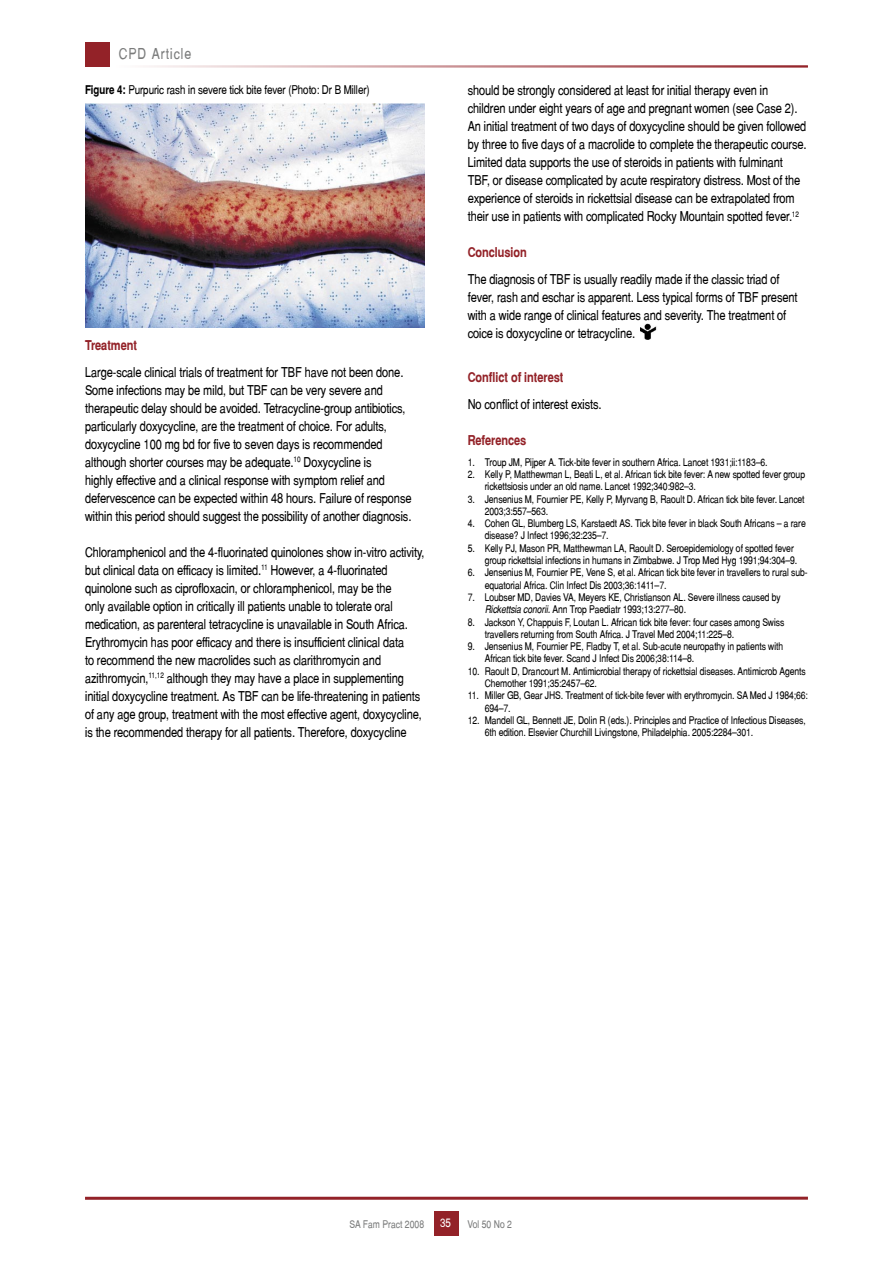
<style>
.page{position:relative;width:893px;height:1263px;background:#fff}
.page>*{position:absolute;margin:0;border:0;box-sizing:border-box;transform-origin:0 0}
.t1{font:15px "Switzerland Narrow Plain";letter-spacing:.06em;color:#7b7c7c}
.t2{font:13.5px/18px "Switzerland Narrow Plain";letter-spacing:-.01em;color:#000}
.t3{font:700 13.5px "Switzerland Narrow";letter-spacing:-.01em;color:#932228}
.t4{font:12px "Switzerland Narrow Plain";letter-spacing:-.01em;color:#000}
.t5{font:12px "Switzerland Narrow Plain";color:#fff}
.t6{font:10.5px/12.3px "Switzerland Narrow Plain";letter-spacing:-.01em;color:#000}
.t7{font:10.5px "Switzerland Narrow Plain";color:#7b7c7c}
.s1{font-family:"Switzerland Narrow";font-weight:700}
.s2{font-family:"Switzerland Narrow";font-style:italic}
</style>
<div class="page">
<div style="left:85px;top:43px;width:25px;height:24px;background:#932228"></div>
<div style="left:434px;top:1211px;width:24px;height:24px;background:#932228"></div>
<hr style="left:85px;top:1197px;width:723px;height:3px;background:#932228">
<img style="left:85px;top:104px;width:340px;height:224px">
<img style="left:641px;top:324px;width:16px;height:15px">
<p class="t1" style="left:119px;top:45px;width:74px">CPD Article</p>
<p class="t4" style="left:85px;top:82px;width:286px"><span class="s1">Figure 4:</span> Purpuric rash in severe tick bite fever (Photo: Dr B Miller)</p>
<p class="t3" style="left:85px;top:337px;width:54px">Treatment</p>
<p class="t2" style="left:85px;top:363px;width:328px">Large-scale clinical trials of treatment for TBF have not been done.<br>Some infections may be mild, but TBF can be very severe and therapeutic delay should be avoided. Tetracycline-group antibiotics, particularly doxycycline, are the treatment of choice. For adults, doxycycline 100 mg bd for five to seven days is recommended although shorter courses may be adequate.<sup>10</sup> Doxycycline is<br>highly effective and a clinical response with symptom relief and defervescence can be expected within 48 hours. Failure of response within this period should suggest the possibility of another diagnosis.</p>
<p class="t2" style="left:85px;top:543px;width:341px">Chloramphenicol and the 4-fluorinated quinolones show in-vitro activity, but clinical data on efficacy is limited.<sup>11</sup> However, a 4-fluorinated quinolone such as ciprofloxacin, or chloramphenicol, may be the<br>only available option in critically ill patients unable to tolerate oral medication, as parenteral tetracycline is unavailable in South Africa.<br>Erythromycin has poor efficacy and there is insufficient clinical data<br>to recommend the new macrolides such as clarithromycin and azithromycin,<sup>11,12</sup> although they may have a place in supplementing initial doxycycline treatment. As TBF can be life-threatening in patients of any age group, treatment with the most effective agent, doxycycline, is the recommended therapy for all patients. Therefore, doxycycline</p>
<p class="t2" style="left:468px;top:81px;width:340px">should be strongly considered at least for initial therapy even in children under eight years of age and pregnant women (see Case 2).<br>An initial treatment of two days of doxycycline should be given followed by three to five days of a macrolide to complete the therapeutic course.<br>Limited data supports the use of steroids in patients with fulminant TBF, or disease complicated by acute respiratory distress. Most of the experience of steroids in rickettsial disease can be extrapolated from their use in patients with complicated Rocky Mountain spotted fever.<sup>12</sup></p>
<p class="t3" style="left:468px;top:244px;width:61px">Conclusion</p>
<p class="t2" style="left:468px;top:270px;width:331px">The diagnosis of TBF is usually readily made if the classic triad of fever, rash and eschar is apparent. Less typical forms of TBF present with a wide range of clinical features and severity. The treatment of coice is doxycycline or tetracycline.</p>
<p class="t3" style="left:468px;top:369px;width:97px">Conflict of interest</p>
<p class="t2" style="left:468px;top:395px;width:135px">No conflict of interest exists.</p>
<p class="t3" style="left:468px;top:432px;width:60px">References</p>
<p class="t6" style="left:468px;top:456px;width:301px">1. Troup JM, Pijper A. Tick-bite fever in southern Africa. Lancet 1931;ii:1183–6.</p>
<p class="t6" style="left:485px;top:468px;width:322px;text-indent:-17px">2. Kelly P, Matthewman L, Beati L, et al. African tick bite fever: A new spotted fever group rickettsiosis under an old name. Lancet 1992;340:982–3.</p>
<p class="t6" style="left:485px;top:492px;width:321px;text-indent:-17px">3. Jensenius M, Fournier PE, Kelly P, Myrvang B, Raoult D. African tick bite fever. Lancet<br>2003;3:557–563.</p>
<p class="t6" style="left:485px;top:517px;width:323px;text-indent:-17px">4. Cohen GL, Blumberg LS, Karstaedt AS. Tick bite fever in black South Africans – a rare disease? J Infect 1996;32:235–7.</p>
<p class="t6" style="left:485px;top:542px;width:314px;text-indent:-17px">5. Kelly PJ, Mason PR, Matthewman LA, Raoult D. Seroepidemiology of spotted fever group rickettsial infections in humans in Zimbabwe. J Trop Med Hyg 1991;94:304–9.</p>
<p class="t6" style="left:485px;top:566px;width:324px;text-indent:-17px">6. Jensenius M, Fournier PE, Vene S, et al. African tick bite fever in travellers to rural sub&shy;equatorial Africa. Clin Infect Dis 2003;36:1411–7.</p>
<p class="t6" style="left:485px;top:591px;width:297px;text-indent:-17px">7. Loubser MD, Davies VA, Meyers KE, Christianson AL. Severe illness caused by<br><span class="s2">Rickettsia conorii.</span> Ann Trop Paediatr 1993;13:277–80.</p>
<p class="t6" style="left:485px;top:615px;width:301px;text-indent:-17px">8. Jackson Y, Chappuis F, Loutan L. African tick bite fever: four cases among Swiss travellers returning from South Africa. J Travel Med 2004;11:225–8.</p>
<p class="t6" style="left:485px;top:640px;width:300px;text-indent:-17px">9. Jensenius M, Fournier PE, Fladby T, et al. Sub-acute neuropathy in patients with<br>African tick bite fever. Scand J Infect Dis 2006;38:114–8.</p>
<p class="t6" style="left:485px;top:665px;width:323px;text-indent:-17px">10. Raoult D, Drancourt M. Antimicrobial therapy of rickettsial diseases. Antimicrob Agents<br>Chemother 1991;35:2457–62.</p>
<p class="t6" style="left:485px;top:689px;width:325px;text-indent:-17px">11. Miller GB, Gear JHS. Treatment of tick-bite fever with erythromycin. SA Med J 1984;66:<br>694–7.</p>
<p class="t6" style="left:485px;top:714px;width:322px;text-indent:-17px">12. Mandell GL, Bennett JE, Dolin R (eds.). Principles and Practice of Infectious Diseases,<br>6th edition. Elsevier Churchill Livingstone, Philadelphia. 2005:2284–301.</p>
<p class="t5" style="left:440px;top:1215px;width:12px">35</p>
<p class="t7" style="left:349px;top:1218px;width:76px">SA Fam Pract 2008</p>
<p class="t7" style="left:467px;top:1218px;width:46px">Vol 50 No 2</p>
</div>
